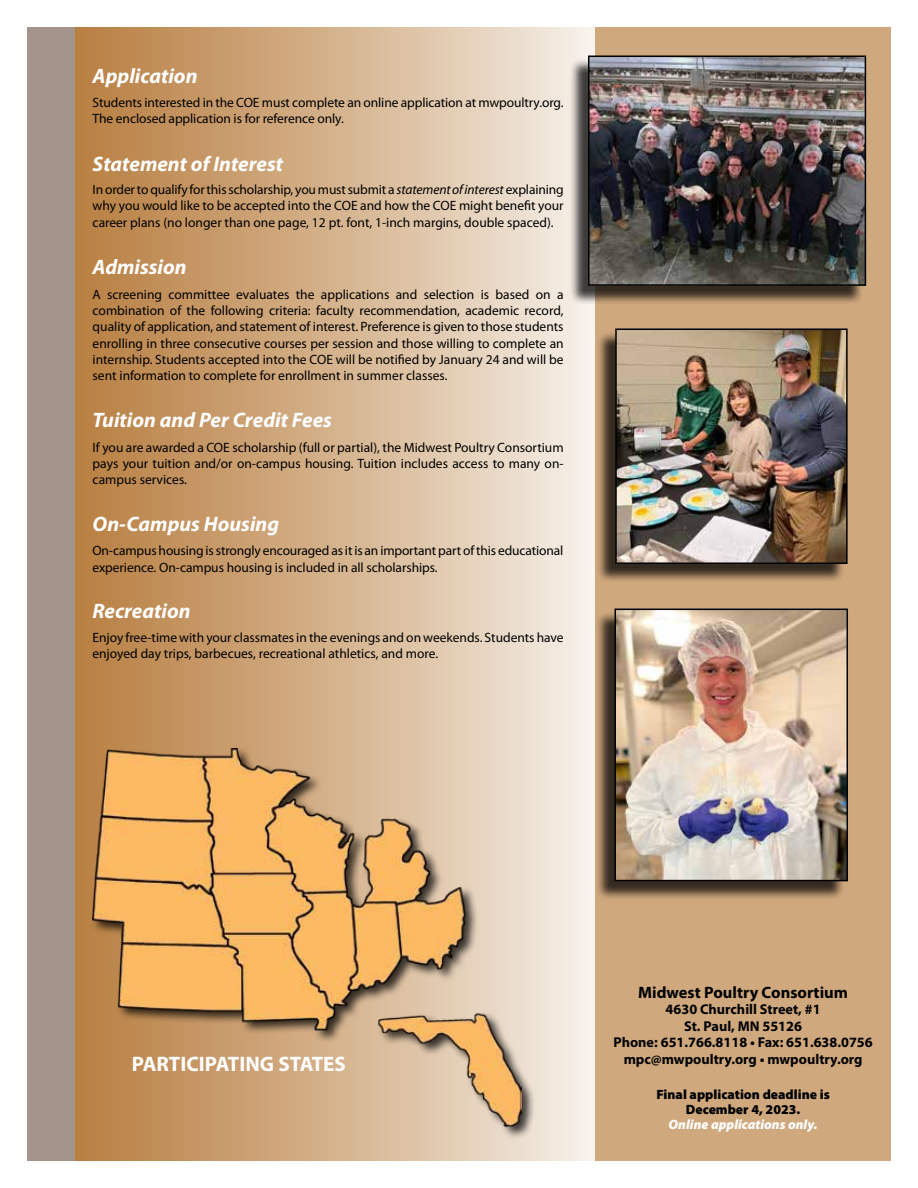
<style>
.page{position:relative;width:918px;height:1188px;background:#fff}
.page>*{position:absolute;margin:0;border:0;box-sizing:border-box;transform-origin:0 0}
.t1{font:italic 700 21px "Myriad Pro";color:#fff}
.t2{font:700 21px "Myriad Pro";color:#fff}
.t3{font:700 16.5px "Myriad Pro";color:#000}
.t4{font:700 14.25px/16.5px "Myriad Pro";color:#000;text-align:center}
.t5{font:13.5px/16.2px "Myriad Pro";letter-spacing:-.005em;color:#000}
.t6{font:900 13.5px/15px "Myriad Pro";color:#000;text-align:center}
.t7{font:italic 900 13.5px "Myriad Pro";color:#fff}
.s1{font-style:italic}
</style>
<div class="page">
<div style="left:59px;top:27px;width:557px;height:1134px;background:linear-gradient(to right,#b57837,#f8f3ed)"></div>
<div style="left:595px;top:27px;width:296px;height:1134px;background:#cfa87d"></div>
<div style="left:569px;top:58px;width:294px;height:247px;background:#000;opacity:.75"></div>
<img style="left:591px;top:59px;width:272px;height:224px">
<div style="left:588px;top:56px;width:278px;height:230px;border:2px solid #000"></div>
<div style="left:27px;top:27px;width:48px;height:1134px;background:#a4948c"></div>
<div style="left:91px;top:746px;width:444px;height:394px;background:#000;opacity:.75"></div>
<img style="left:92px;top:748px;width:429px;height:379px">
<div style="left:596px;top:331px;width:249px;height:252px;background:#000;opacity:.75"></div>
<img style="left:618px;top:331px;width:227px;height:230px">
<div style="left:615px;top:328px;width:233px;height:236px;border:2px solid #000"></div>
<div style="left:595px;top:611px;width:250px;height:290px;background:#000;opacity:.75"></div>
<img style="left:618px;top:612px;width:227px;height:266px">
<div style="left:615px;top:609px;width:233px;height:272px;border:2px solid #000"></div>
<h1 class="t1" style="left:93px;top:62px;width:106px">Application</h1>
<p class="t5" style="left:93px;top:94px;width:473px">Students interested in the COE must complete an online application at mwpoultry.org.<br>The enclosed application is for reference only.</p>
<h1 class="t1" style="left:93px;top:150px;width:192px">Statement of Interest</h1>
<p class="t5" style="left:93px;top:181px;width:473px;text-align:justify">In order to qualify for this scholarship, you must submit a <span class="s1">statement of interest</span> explaining why you would like to be accepted into the COE and how the COE might benefit your career plans (no longer than one page, 12 pt. font, 1-inch margins, double spaced).</p>
<h1 class="t1" style="left:93px;top:254px;width:96px">Admission</h1>
<p class="t5" style="left:93px;top:286px;width:473px;text-align:justify">A screening committee evaluates the applications and selection is based on a combination of the following criteria: faculty recommendation, academic record, quality of application, and statement of interest. Preference is given to those students enrolling in three consecutive courses per session and those willing to complete an internship. Students accepted into the COE will be notified by January 24 and will be sent information to complete for enrollment in summer classes.</p>
<h1 class="t1" style="left:92px;top:406px;width:241px">Tuition and Per Credit Fees</h1>
<p class="t5" style="left:93px;top:439px;width:473px;text-align:justify">If you are awarded a COE scholarship (full or partial), the Midwest Poultry Consortium pays your tuition and/or on-campus housing. Tuition includes access to many on&shy;campus services.</p>
<h1 class="t1" style="left:93px;top:510px;width:188px">On-Campus Housing</h1>
<p class="t5" style="left:92px;top:543px;width:472px">On-campus housing is strongly encouraged as it is an important part of this educational experience. On-campus housing is included in all scholarships.</p>
<h1 class="t1" style="left:92px;top:598px;width:100px">Recreation</h1>
<p class="t5" style="left:92px;top:629px;width:473px">Enjoy free-time with your classmates in the evenings and on weekends. Students have enjoyed day trips, barbecues, recreational athletics, and more.</p>
<h1 class="t2" style="left:132px;top:1051px;width:216px">PARTICIPATING STATES</h1>
<p class="t3" style="left:638px;top:981px;width:211px">Midwest Poultry Consortium</p>
<p class="t4" style="left:613px;top:1001px;width:261px">4630 Churchill Street, #1<br>St. Paul, MN 55126<br>Phone: 651.766.8118 • Fax: 651.638.0756 mpc@mwpoultry.org • mwpoultry.org</p>
<p class="t6" style="left:656px;top:1087px;width:175px">Final application deadline is<br>December 4, 2023.</p>
<p class="t7" style="left:669px;top:1117px;width:151px">Online applications only.</p>
</div>
